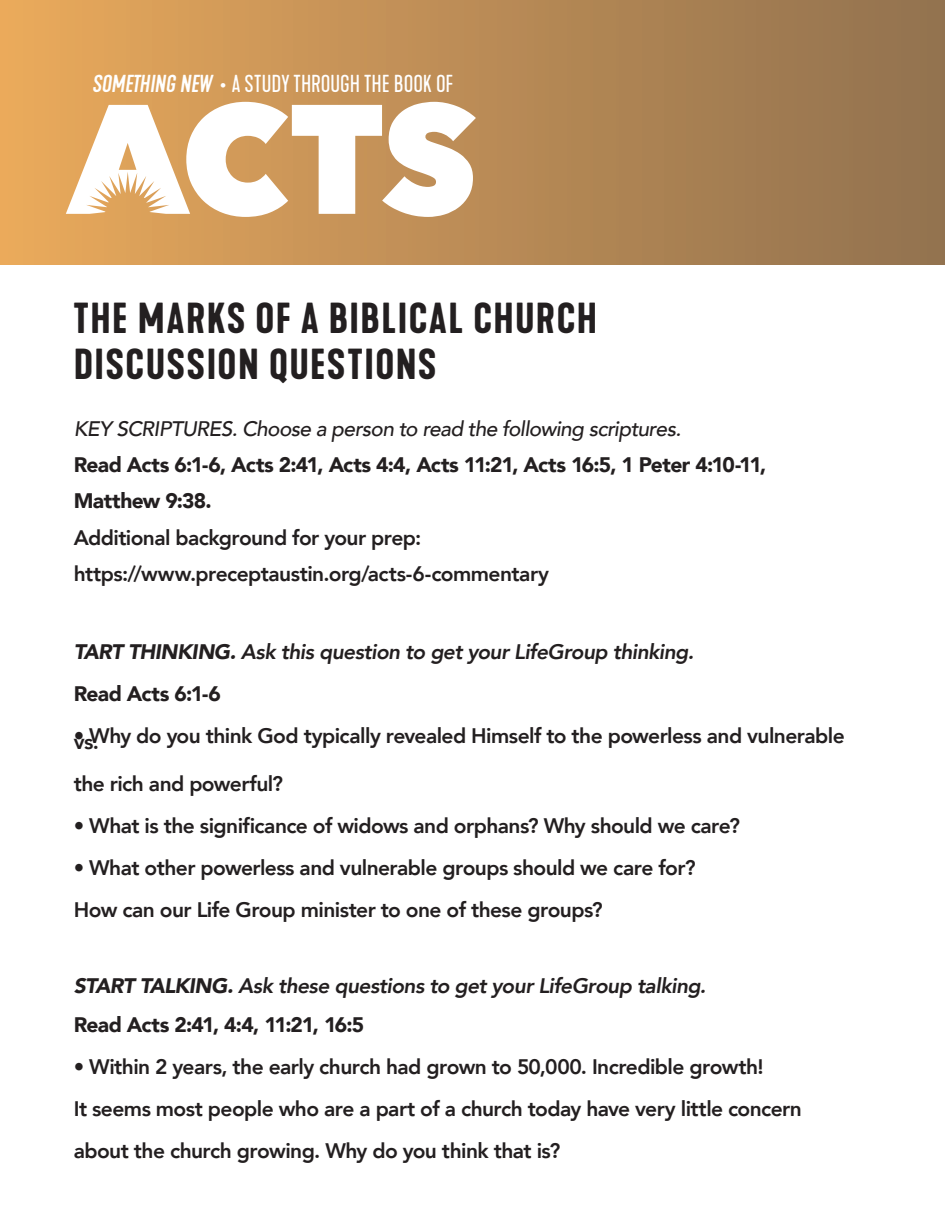
<style>
.page{position:relative;width:945px;height:1215px;background:#fff}
.page>*{position:absolute;margin:0;border:0;box-sizing:border-box;transform-origin:0 0}
.t1{font:600 40.5px/46.5px "Kapra Neue";letter-spacing:.04em;color:#231f20}
.t2{font:22.95px "Kapra Neue";color:#fff}
.t3{font:800 21px/42px "Avenir";letter-spacing:-.025em;color:#231f20}
.t4{font:italic 800 21px/42px "Avenir";letter-spacing:-.025em;color:#231f20}
.t5{font:900 21px/36.2px "Avenir";letter-spacing:-.03em;color:#231f20}
.t6{font:italic 500 21px "Avenir";letter-spacing:-.03em;color:#231f20}
.s1{font-weight:500;font-style:italic}
.s2{font-weight:900}
.s3{font-weight:900;font-style:normal}
</style>
<div class="page">
<div style="left:0;top:0;width:945px;height:264px;background:linear-gradient(to right,#e9a95c,#90714f)"></div>
<svg style="left:66px;top:102px;width:410px;height:115px"></svg>
<p class="t2" style="left:93px;top:70px;width:362px"><span class="s1">SOMETHING NEW</span> • A STUDY THROUGH THE BOOK OF</p>
<h1 class="t1" style="left:74px;top:295px;width:525px">THE MARKS OF A BIBLICAL CHURCH<br>DISCUSSION QUESTIONS</h1>
<p class="t6" style="left:74px;top:416px;width:609px">KEY SCRIPTURES. Choose a person to read the following scriptures.</p>
<p class="t5" style="left:74px;top:446px;width:694px">Read Acts 6:1-6, Acts 2:41, Acts 4:4, Acts 11:21, Acts 16:5, 1 Peter 4:10-11,<br>Matthew 9:38.</p>
<p class="t3" style="left:74px;top:519px;width:477px;line-height:36.2px">Additional background for your prep: https://www.preceptaustin.org/acts-6-commentary</p>
<p class="t4" style="left:74px;top:631px;width:622px"><span class="s2">TART THINKING.</span> Ask this question to get your LifeGroup thinking.<br><span class="s3">Read Acts 6:1-6</span></p>
<p class="t3" style="left:74px;top:715px;width:773px">• Why do you think God typically revealed Himself to the powerless and vulnerable</p>
<p class="t3" style="left:74px;top:721px;width:211px">vs.<br>the rich and powerful?</p>
<p class="t3" style="left:74px;top:805px;width:668px">• What is the significance of widows and orphans? Why should we care?</p>
<p class="t3" style="left:74px;top:847px;width:623px">• What other powerless and vulnerable groups should we care for?<br>How can our Life Group minister to one of these groups?</p>
<p class="t4" style="left:74px;top:967px;width:634px;line-height:39px"><span class="s2">START TALKING.</span> Ask these questions to get your LifeGroup talking.<br><span class="s3">Read Acts 2:41, 4:4, 11:21, 16:5</span></p>
<p class="t3" style="left:74px;top:1046px;width:729px">• Within 2 years, the early church had grown to 50,000. Incredible growth!<br>It seems most people who are a part of a church today have very little concern about the church growing. Why do you think that is?</p>
</div>
